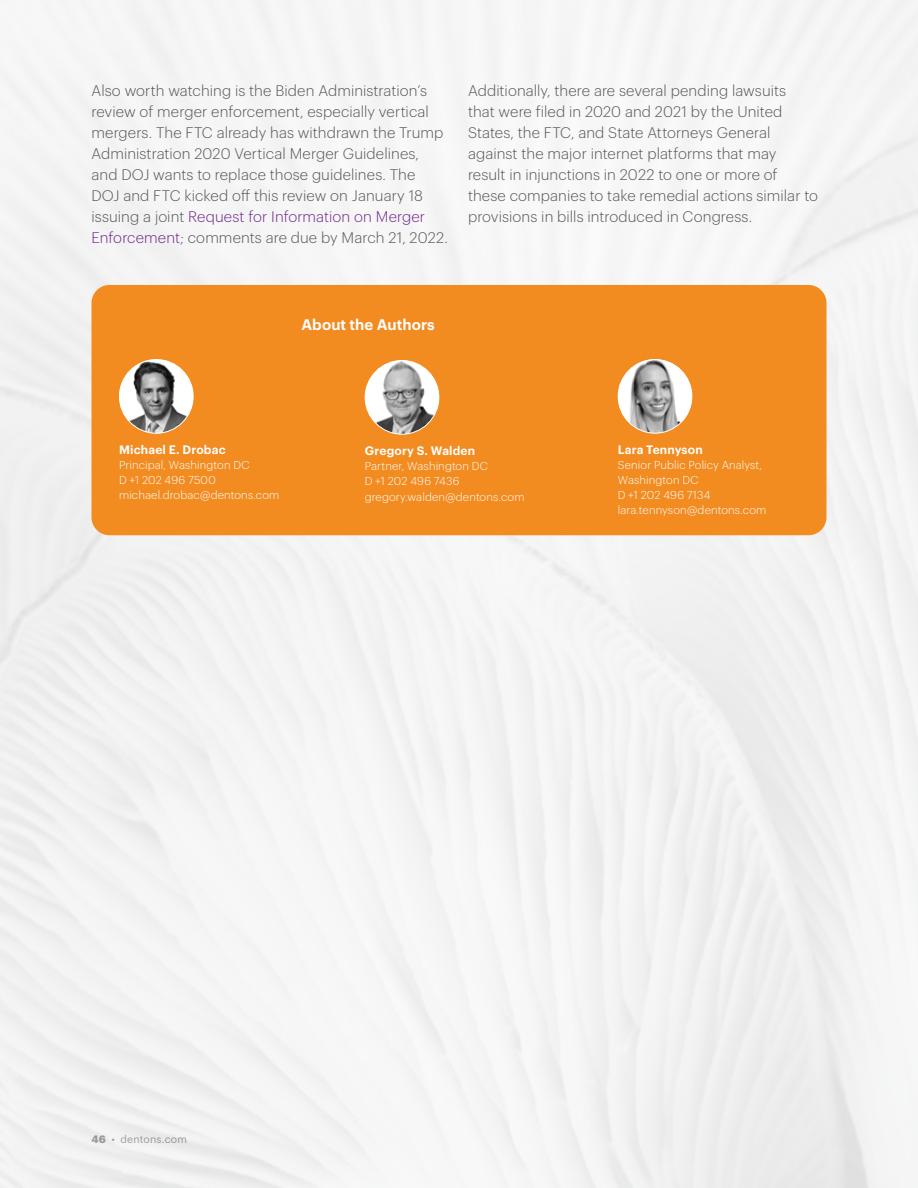
<style>
.page{position:relative;width:918px;height:1188px;background:#f4f4f4}
.page>*{position:absolute;margin:0;border:0;box-sizing:border-box;transform-origin:0 0}
.BodyCopy1{font:300 15px/21px "Dentons Sans";letter-spacing:.005em;color:#545557}
.Contacts_Lev2_Light{font:600 15px "Dentons Sans";letter-spacing:.005em;color:#fff}
.Contacts_Lev2_Light-2{font:600 12px "Dentons Sans";letter-spacing:.015em;color:#fff}
.Contacts_Lev2_Light-3{font:300 11.25px/15px "Dentons Sans";letter-spacing:.015em;color:#fff}
.t1{font:10.5px "Dentons Sans";letter-spacing:.015em;color:#939598}
.s1{color:#702689}
.s2{font-weight:700}
</style>
<div class="page">
<div style="left:92px;top:285px;width:734px;height:250px;background:#f28b20;border-radius:18px"></div>
<img style="left:119px;top:360px;width:74px;height:73px">
<div style="left:119px;top:359px;width:74px;height:75px;border:1px solid #fff;border-radius:50%"></div>
<img style="left:618px;top:360px;width:74px;height:73px">
<div style="left:618px;top:359px;width:74px;height:74px;border:1px solid #fff;border-radius:50%"></div>
<img style="left:365px;top:361px;width:74px;height:73px">
<div style="left:365px;top:360px;width:74px;height:74px;border:1px solid #fff;border-radius:50%"></div>
<p class="BodyCopy1" style="left:92px;top:79px;width:358px">Also worth watching is the Biden Administration’s review of merger enforcement, especially vertical mergers. The FTC already has withdrawn the Trump Administration 2020 Vertical Merger Guidelines, and DOJ wants to replace those guidelines. The<br>DOJ and FTC kicked off this review on January 18 issuing a joint <span class="s1">Request for Information on Merger Enforcement</span>; comments are due by March 21, 2022.</p>
<p class="BodyCopy1" style="left:468px;top:79px;width:351px">Additionally, there are several pending lawsuits<br>that were filed in 2020 and 2021 by the United States, the FTC, and State Attorneys General against the major internet platforms that may<br>result in injunctions in 2022 to one or more of these companies to take remedial actions similar to provisions in bills introduced in Congress.</p>
<p class="Contacts_Lev2_Light" style="left:301px;top:313px;width:135px">About the Authors</p>
<p class="Contacts_Lev2_Light-2" style="left:119px;top:441px;width:108px">Michael E. Drobac</p>
<p class="Contacts_Lev2_Light-3" style="left:119px;top:457px;width:132px">Principal, Washington DC</p>
<p class="Contacts_Lev2_Light-3" style="left:119px;top:472px;width:98px">D +1 202 496 7500</p>
<p class="Contacts_Lev2_Light-3" style="left:119px;top:487px;width:162px">michael.drobac@dentons.com</p>
<p class="Contacts_Lev2_Light-2" style="left:365px;top:442px;width:112px">Gregory S. Walden</p>
<p class="Contacts_Lev2_Light-3" style="left:365px;top:458px;width:125px">Partner, Washington DC</p>
<p class="Contacts_Lev2_Light-3" style="left:365px;top:473px;width:96px">D +1 202 496 7436</p>
<p class="Contacts_Lev2_Light-3" style="left:365px;top:489px;width:161px">gregory.walden@dentons.com</p>
<p class="Contacts_Lev2_Light-2" style="left:618px;top:441px;width:86px">Lara Tennyson</p>
<p class="Contacts_Lev2_Light-3" style="left:618px;top:457px;width:146px">Senior Public Policy Analyst,<br>Washington DC</p>
<p class="Contacts_Lev2_Light-3" style="left:618px;top:487px;width:94px">D +1 202 496 7134</p>
<p class="Contacts_Lev2_Light-3" style="left:618px;top:502px;width:150px">lara.tennyson@dentons.com</p>
<p class="t1" style="left:92px;top:1131px;width:97px"><span class="s2">46</span> • dentons.com</p>
</div>
